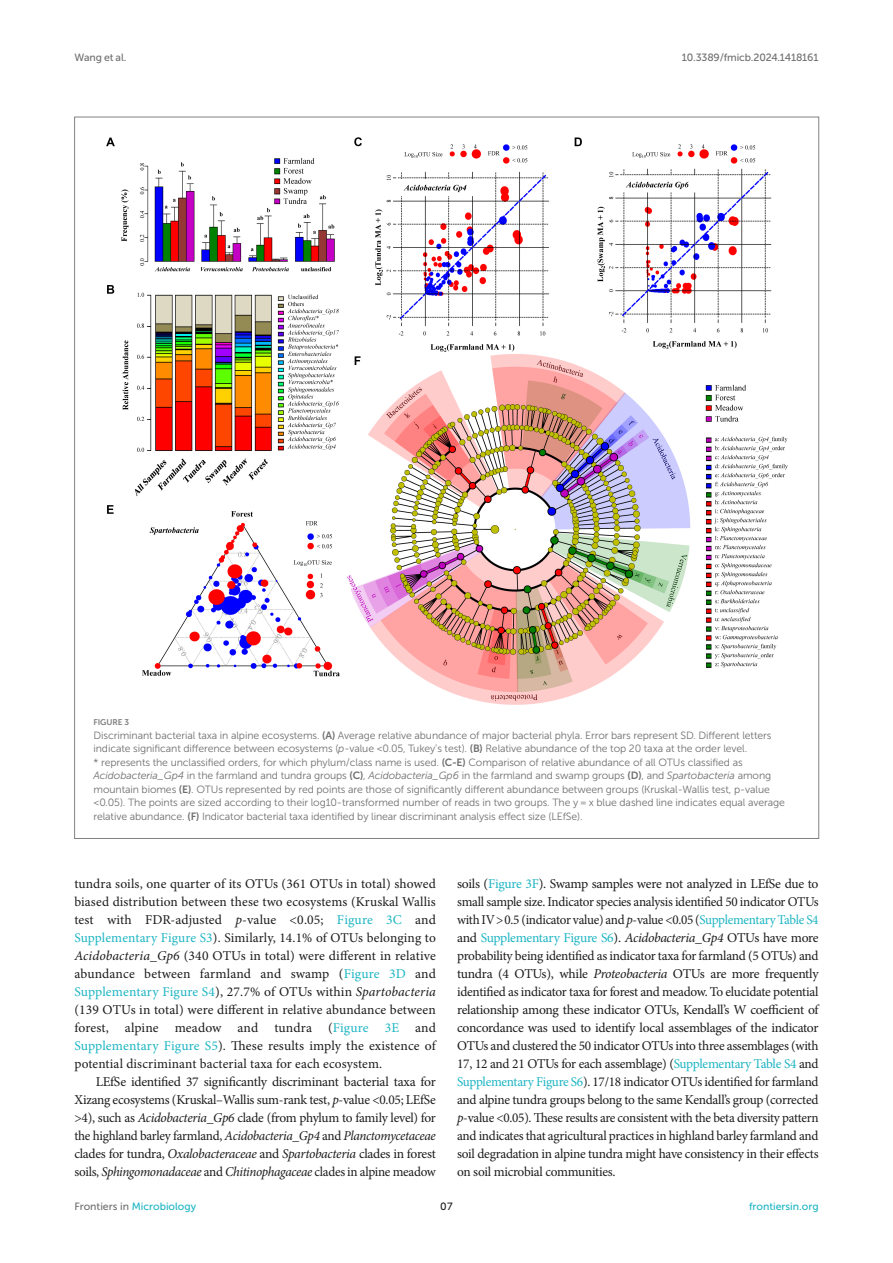
<style>
.page{position:relative;width:893px;height:1263px;background:#fff}
.page>*{position:absolute;margin:0;border:0;box-sizing:border-box;transform-origin:0 0}
.TEXT{font:13.5px/18px "Minion Pro";letter-spacing:-.02em;color:#1b1c1b;text-align:justify}
.FIG_LEG{font:10.5px/13.5px "Museo Sans 300";letter-spacing:-.01em;color:#706f70}
.t1{font:10.5px "Museo Sans 500";color:#1db5c3}
.t2{font:10.5px "Museo Sans 500";letter-spacing:-.015em;color:#706f70}
.t3{font:10.5px "Museo Sans 500";color:#1b1c1b}
.FIG_HD{font:8.25px "Museo Sans 700";letter-spacing:-.01em;color:#7e7f7f}
.s1{font-family:"Museo Sans 700"}
.s2{font-style:italic}
.s3{color:#1db5c3}
.s4{color:#706f70}
</style>
<div class="page">
<img style="left:106px;top:137px;width:682px;height:568px">
<p class="t2" style="left:74px;top:51px;width:53px">Wang et al.</p>
<p class="t2" style="left:682px;top:51px;width:138px">10.3389/fmicb.2024.1418161</p>
<p class="FIG_HD" style="left:94px;top:718px;width:37px">FIGURE 3</p>
<p class="FIG_LEG" style="left:94px;top:728px;width:693px">Discriminant bacterial taxa in alpine ecosystems. <span class="s1">(A)</span> Average relative abundance of major bacterial phyla. Error bars represent SD. Different letters indicate significant difference between ecosystems (<span class="s2">p</span>-value &lt;0.05, Tukey’s test). <span class="s1">(B)</span> Relative abundance of the top 20 taxa at the order level.<br>* represents the unclassified orders, for which phylum/class name is used. <span class="s1">(C-E)</span> Comparison of relative abundance of all OTUs classified as <span class="s2">Acidobacteria_Gp4</span> in the farmland and tundra groups <span class="s1">(C)</span>, <span class="s2">Acidobacteria_Gp6</span> in the farmland and swamp groups <span class="s1">(D)</span>, and <span class="s2">Spartobacteria</span> among mountain biomes <span class="s1">(E)</span>. OTUs represented by red points are those of significantly different abundance between groups (Kruskal-Wallis test, p-value &lt;0.05). The points are sized according to their log10-transformed number of reads in two groups. The y = x blue dashed line indicates equal average relative abundance. <span class="s1">(F)</span> Indicator bacterial taxa identified by linear discriminant analysis effect size (LEfSe).</p>
<p class="TEXT" style="left:74px;top:875px;width:363px">tundra soils, one quarter of its OTUs (361 OTUs in total) showed biased distribution between these two ecosystems (Kruskal Wallis test with FDR-adjusted <span class="s2">p</span>-value &lt;0.05; <span class="s3">Figure 3C</span> and <span class="s3">Supplementary Figure S3</span>). Similarly, 14.1% of OTUs belonging to <span class="s2">Acidobacteria_Gp6</span> (340 OTUs in total) were different in relative abundance between farmland and swamp (<span class="s3">Figure 3D</span> and <span class="s3">Supplementary Figure S4</span>), 27.7% of OTUs within <span class="s2">Spartobacteria </span>(139 OTUs in total) were different in relative abundance between forest, alpine meadow and tundra (<span class="s3">Figure 3E</span> and <span class="s3">Supplementary Figure S5</span>). These results imply the existence of potential discriminant bacterial taxa for each ecosystem.</p>
<p class="TEXT" style="left:74px;top:1073px;width:363px;text-indent:21px">LEfSe identified 37 significantly discriminant bacterial taxa for Xizang ecosystems (Kruskal–Wallis sum-rank test, <span class="s2">p</span>-value &lt;0.05; LEfSe &gt;4), such as <span class="s2">Acidobacteria_Gp6</span> clade (from phylum to family level) for the highland barley farmland, <span class="s2">Acidobacteria_Gp4</span> and <span class="s2">Planctomycetaceae </span>clades for tundra, <span class="s2">Oxalobacteraceae</span> and <span class="s2">Spartobacteria</span> clades in forest soils, <span class="s2">Sphingomonadaceae</span> and <span class="s2">Chitinophagaceae</span> clades in alpine meadow</p>
<p class="TEXT" style="left:457px;top:875px;width:363px">soils (<span class="s3">Figure 3F</span>). Swamp samples were not analyzed in LEfSe due to small sample size. Indicator species analysis identified 50 indicator OTUs with IV&gt;0.5 (indicator value) and <span class="s2">p</span>-value &lt;0.05 (<span class="s3">Supplementary Table S4 </span>and <span class="s3">Supplementary Figure S6</span>). <span class="s2">Acidobacteria_Gp4</span> OTUs have more probability being identified as indicator taxa for farmland (5 OTUs) and tundra (4 OTUs), while <span class="s2">Proteobacteria</span> OTUs are more frequently identified as indicator taxa for forest and meadow. To elucidate potential relationship among these indicator OTUs, Kendall’s W coefficient of concordance was used to identify local assemblages of the indicator OTUs and clustered the 50 indicator OTUs into three assemblages (with 17, 12 and 21 OTUs for each assemblage) (<span class="s3">Supplementary Table S4</span> and <span class="s3">Supplementary Figure S6</span>). 17/18 indicator OTUs identified for farmland and alpine tundra groups belong to the same Kendall’s group (corrected <span class="s2">p</span>-value &lt;0.05). These results are consistent with the beta diversity pattern and indicates that agricultural practices in highland barley farmland and soil degradation in alpine tundra might have consistency in their effects on soil microbial communities.</p>
<p class="t1" style="left:74px;top:1200px;width:123px"><span class="s4">Frontiers in</span> Microbiology</p>
<p class="t3" style="left:440px;top:1200px;width:14px">07</p>
<p class="t1" style="left:749px;top:1200px;width:71px">frontiersin.org</p>
</div>
